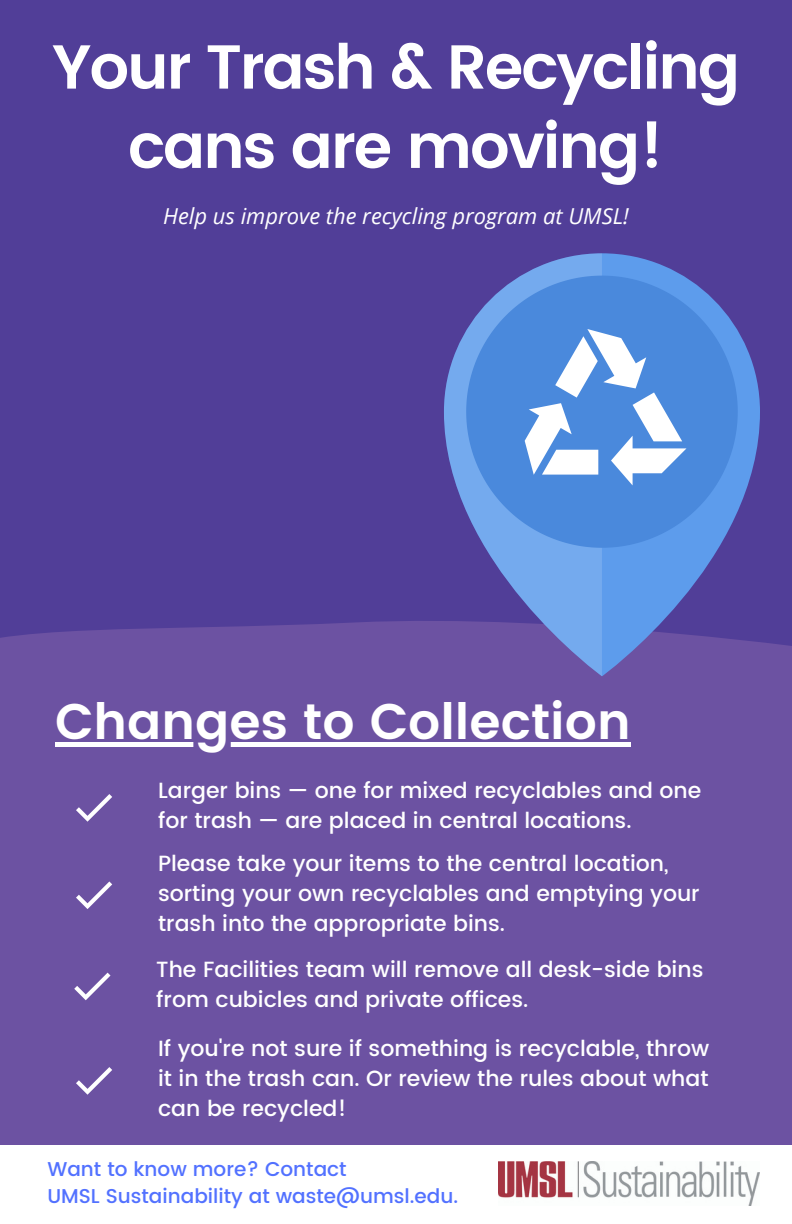
<style>
.page{position:relative;width:792px;height:1224px;background:#513e98}
.page>*{position:absolute;margin:0;border:0;box-sizing:border-box;transform-origin:0 0}
.t1{font:600 62px/79.4px "Poppins";letter-spacing:-.035em;color:#fff;text-align:center}
.t2{font:600 50px "Poppins";color:#fff}
.t3{font:500 22px/30px "Poppins";color:#fff}
.t4{font:italic 22px "Open Sans";color:#fff}
.t5{font:500 20px "Poppins";color:#5271ff}
</style>
<div class="page">
<div style="left:0;top:621px;width:792px;height:524px;background:#6c52a2"></div>
<svg style="left:76px;top:794px;width:36px;height:28px"></svg>
<svg style="left:76px;top:881px;width:36px;height:28px"></svg>
<svg style="left:74px;top:973px;width:37px;height:27px"></svg>
<svg style="left:76px;top:1067px;width:36px;height:28px"></svg>
<svg style="left:444px;top:253px;width:316px;height:423px;fill:#5d9cec"></svg>
<svg style="left:444px;top:253px;width:158px;height:423px"></svg>
<svg style="left:466px;top:276px;width:272px;height:272px;background:#528adb"></svg>
<svg style="left:525px;top:329px;width:161px;height:156px;background:#86b0e7"></svg>
<div style="left:0;top:1145px;width:792px;height:79px;background:#fff"></div>
<hr style="left:55px;top:743px;width:576px;height:4px;background:#fff">
<img style="left:499px;top:1162px;width:261px;height:43px">
<p class="t1" style="left:52px;top:28px;width:690px">Your Trash &amp; Recycling cans are moving!</p>
<p class="t4" style="left:163px;top:201px;width:467px">Help us improve the recycling program at UMSL!</p>
<p class="t2" style="left:55px;top:692px;width:577px">Changes to Collection</p>
<p class="t3" style="left:158px;top:776px;width:545px">Larger bins — one for mixed recyclables and one for trash — are placed in central locations.</p>
<p class="t3" style="left:158px;top:848px;width:543px">Please take your items to the central location, sorting your own recyclables and emptying your trash into the appropriate bins.</p>
<p class="t3" style="left:156px;top:954px;width:549px">The Facilities team will remove all desk-side bins from cubicles and private offices.</p>
<p class="t3" style="left:158px;top:1034px;width:553px;text-align:justify">If you're not sure if something is recyclable, throw it in the trash can. Or review the rules about what can be recycled!</p>
<p class="t5" style="left:47px;top:1157px;width:301px">Want to know more? Contact</p>
<p class="t5" style="left:47px;top:1184px;width:412px">UMSL Sustainability at waste@umsl.edu.</p>
</div>
